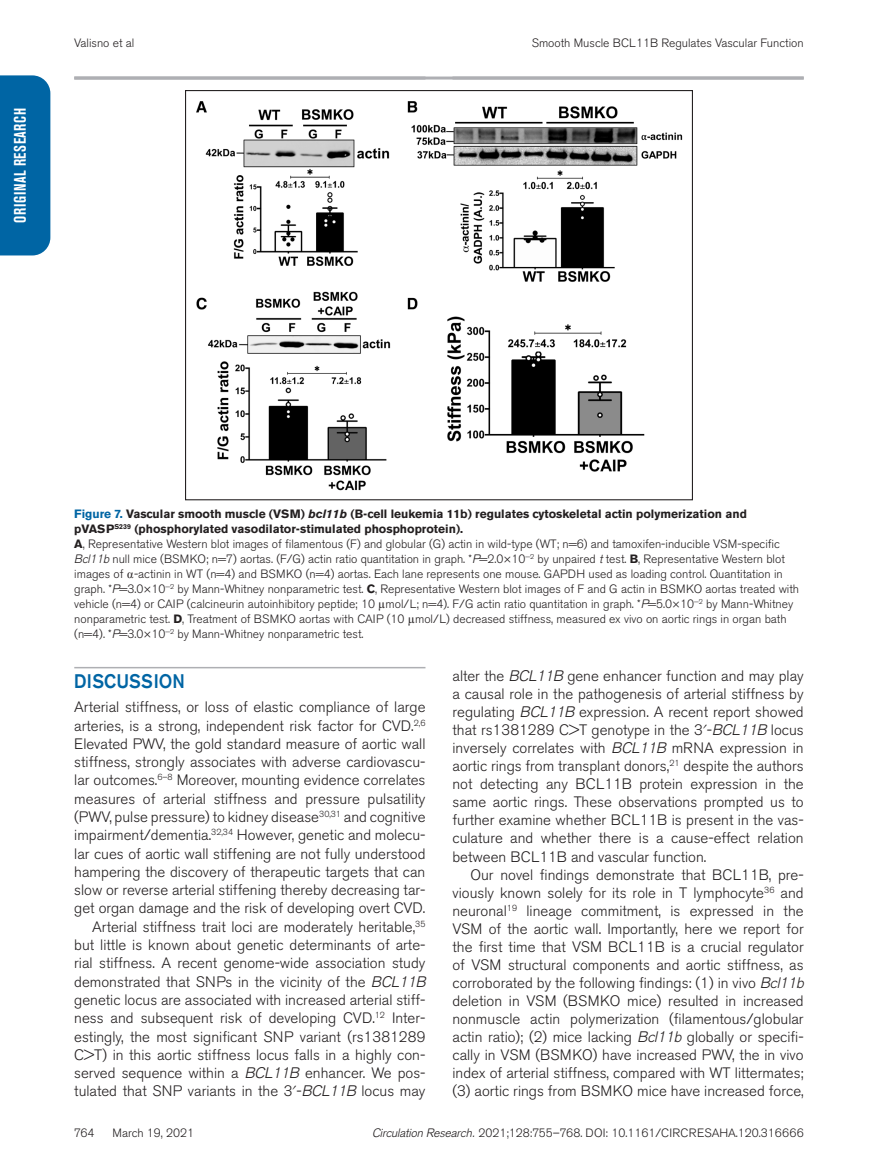
<style>
.page{position:relative;width:878px;height:1175px;background:#fff}
.page>*{position:absolute;margin:0;border:0;box-sizing:border-box;transform-origin:0 0}
.t1{font:500 19.5px "Akzidenz Grotesk BE";color:#0065a4;scale:.9 1}
.t2{font:700 condensed 16.5px "Akzidenz Grotesk BE";letter-spacing:.045em;color:#fff;scale:.9 1}
.t3{font:300 15px/18px "Akzidenz Grotesk BE";color:#231f20;text-align:justify}
.t4{font:300 12px/15px "Akzidenz Grotesk BE";color:#231f20}
.s1{font-weight:700;color:#0065a4}
.s2{font-weight:700}
.s3{font-weight:700;font-style:italic}
.s4{font-family:"Akzidenz Grotesk";font-style:italic}
.s5{font-family:"Arial Unicode MS";font-weight:400}
.s6{font-family:"Gandhari Unicode";font-weight:400}
</style>
<div class="page">
<div style="left:0;top:75px;width:50px;height:180px;background:#0065a4"></div>
<hr style="left:74px;top:76px;width:729px;height:4px;background:#b9babe">
<hr style="left:74px;top:667px;width:351px;height:1px;background:#aeafb3">
<svg style="left:185px;top:90px;width:508px;height:411px"></svg>
<p class="t2" style="left:11px;top:223px;width:128px;rotate:-90deg">ORIGINAL RESEARCH</p>
<p class="t4" style="left:74px;top:36px;width:62px">Valisno et al</p>
<p class="t4" style="left:531px;top:36px;width:273px">Smooth Muscle BCL11B Regulates Vascular Function</p>
<p class="t4" style="left:74px;top:507px;width:726px"><span class="s1">Figure 7.</span> <span class="s2">Vascular smooth muscle (VSM)</span> <span class="s3">bcl11b</span> <span class="s2">(B-cell leukemia 11b) regulates cytoskeletal actin polymerization and pVASP</span><sup>S239</sup> <span class="s2">(phosphorylated vasodilator-stimulated phosphoprotein).<br>A</span>, Representative Western blot images of filamentous (F) and globular (G) actin in wild-type (WT; n=6) and tamoxifen-inducible VSM-specific <span class="s4">Bcl11b</span> null mice (BSMKO; n=7) aortas. (F/G) actin ratio quantitation in graph. *<span class="s4">P</span>=2.0×10<sup>−2</sup> by unpaired <span class="s4">t</span> test. <span class="s2">B</span>, Representative Western blot images of <span class="s5">⍺</span>-actinin in WT (n=4) and BSMKO (n=4) aortas. Each lane represents one mouse. GAPDH used as loading control. Quantitation in graph. *<span class="s4">P</span>=3.0×10<sup>−2</sup> by Mann-Whitney nonparametric test. <span class="s2">C</span>, Representative Western blot images of F and G actin in BSMKO aortas treated with vehicle (n=4) or CAIP (calcineurin autoinhibitory peptide; 10 <span class="s6">μ</span>mol/L; n=4). F/G actin ratio quantitation in graph. *<span class="s4">P</span>=5.0×10<sup>−2</sup> by Mann-Whitney nonparametric test. <span class="s2">D</span>, Treatment of BSMKO aortas with CAIP (10 <span class="s6">μ</span>mol/L) decreased stiffness, measured ex vivo on aortic rings in organ bath (n=4). *<span class="s4">P</span>=3.0×10<sup>−2</sup> by Mann-Whitney nonparametric test.</p>
<h1 class="t1" style="left:74px;top:669px;width:124px">DISCUSSION</h1>
<p class="t3" style="left:74px;top:698px;width:353px;text-align:right">Arterial stiffness, or loss of elastic compliance of large arteries, is a strong, independent risk factor for CVD.<sup>2,6<br></sup>Elevated PWV, the gold standard measure of aortic wall stiffness, strongly associates with adverse cardiovascu&shy;lar outcomes.<sup>6–8</sup> Moreover, mounting evidence correlates measures of arterial stiffness and pressure pulsatility (PWV, pulse pressure) to kidney disease<sup>30,31</sup> and cognitive impairment/dementia.<sup>32,34</sup> However, genetic and molecu&shy;lar cues of aortic wall stiffening are not fully understood hampering the discovery of therapeutic targets that can slow or reverse arterial stiffening thereby decreasing tar&shy;get organ damage and the risk of developing overt CVD.<br>Arterial stiffness trait loci are moderately heritable,<sup>35 </sup>but little is known about genetic determinants of arte&shy;rial stiffness. A recent genome-wide association study demonstrated that SNPs in the vicinity of the <span class="s4">BCL11B </span>genetic locus are associated with increased arterial stiff&shy;ness and subsequent risk of developing CVD.<sup>12</sup> Inter&shy;estingly, the most significant SNP variant (rs1381289<br>C&gt;T) in this aortic stiffness locus falls in a highly con&shy;served sequence within a <span class="s4">BCL11B</span> enhancer. We pos&shy;tulated that SNP variants in the 3<span class="s6">′</span>-<span class="s4">BCL11B</span> locus may</p>
<p class="t3" style="left:452px;top:667px;width:353px">alter the <span class="s4">BCL11B</span> gene enhancer function and may play a causal role in the pathogenesis of arterial stiffness by regulating <span class="s4">BCL11B</span> expression. A recent report showed that rs1381289 C&gt;T genotype in the 3<span class="s6">′</span>-<span class="s4">BCL11B</span> locus inversely correlates with <span class="s4">BCL11B</span> mRNA expression in aortic rings from transplant donors,<sup>21</sup> despite the authors not detecting any BCL11B protein expression in the same aortic rings. These observations prompted us to further examine whether BCL11B is present in the vas&shy;culature and whether there is a cause-effect relation between BCL11B and vascular function.</p>
<p class="t3" style="left:452px;top:865px;width:353px;text-indent:18px">Our novel findings demonstrate that BCL11B, pre&shy;viously known solely for its role in T lymphocyte<sup>36</sup> and neuronal<sup>19</sup> lineage commitment, is expressed in the VSM of the aortic wall. Importantly, here we report for the first time that VSM BCL11B is a crucial regulator of VSM structural components and aortic stiffness, as corroborated by the following findings: (1) in vivo <span class="s4">Bcl11b </span>deletion in VSM (BSMKO mice) resulted in increased nonmuscle actin polymerization (filamentous/globular actin ratio); (2) mice lacking <span class="s4">Bcl11b</span> globally or specifi&shy;cally in VSM (BSMKO) have increased PWV, the in vivo index of arterial stiffness, compared with WT littermates; (3) aortic rings from BSMKO mice have increased force,</p>
<p class="t4" style="left:74px;top:1125px;width:22px">764</p>
<p class="t4" style="left:112px;top:1125px;width:83px">March 19, 2021</p>
<p class="t4" style="left:372px;top:1125px;width:433px"><span class="s4">Circulation Research.</span> 2021;128:755–768. DOI: 10.1161/CIRCRESAHA.120.316666</p>
</div>
